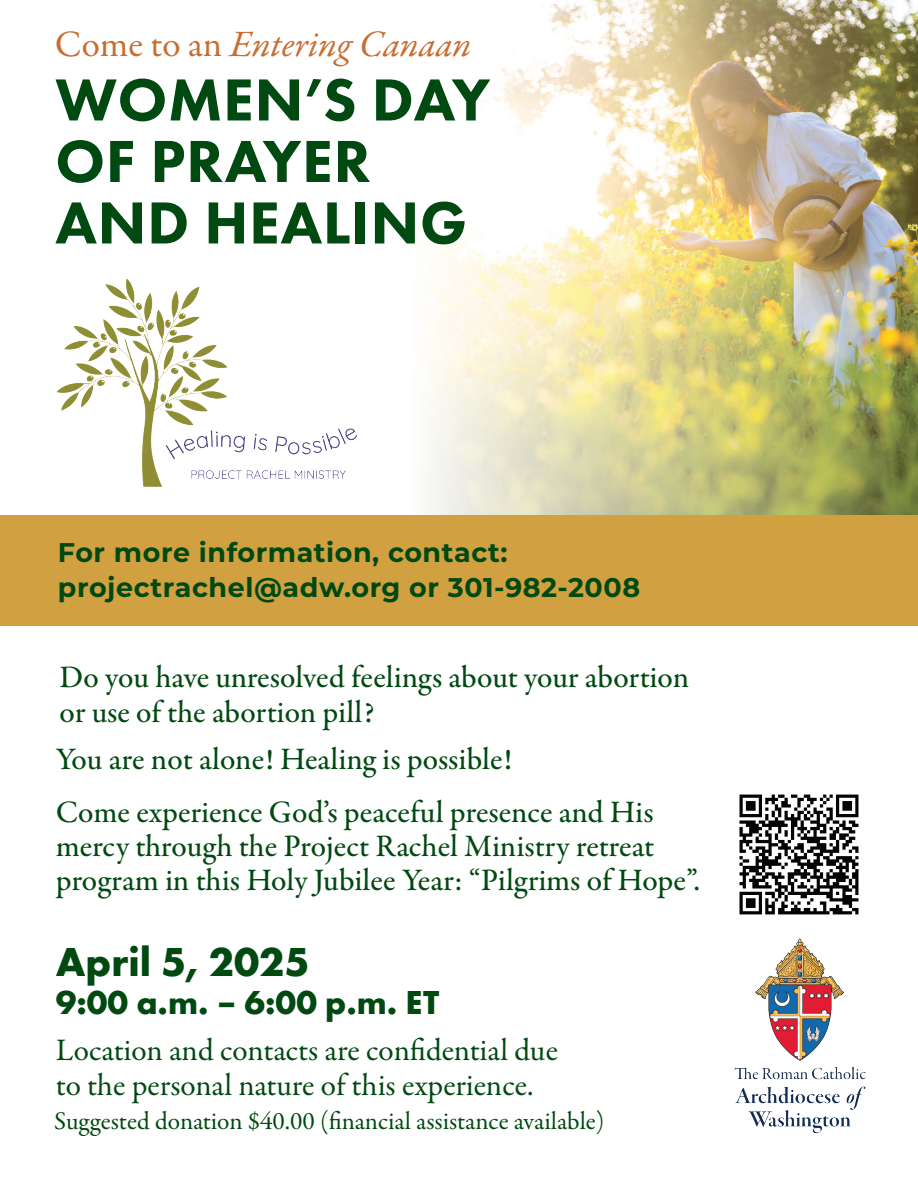
<style>
.page{position:relative;width:918px;height:1188px;background:#fff}
.page>*{position:absolute;margin:0;border:0;box-sizing:border-box;transform-origin:0 0}
.t1{font:800 61.5px/61.5px "Futura PT";letter-spacing:.01em;color:#004911}
.t2{font:700 42px "Futura PT";color:#004911}
.t3{font:italic 37.5px "Garamond Premr Pro";color:#c76d31}
.t4{font:700 34.5px "Futura PT";color:#004911}
.t5{font:500 31.5px/34.5px "Garamond Premr Pro";color:#004911}
.t6{font:31.5px/34.5px "Garamond Premr Pro";letter-spacing:-.005em;color:#004911}
.t7{font:700 27px/34.5px "Montserrat";letter-spacing:.02em;color:#004911}
.t8{font:25.5px "Garamond Premr Pro";color:#004911}
.s1{font-style:normal}
</style>
<div class="page">
<img style="left:427px;top:1px;width:491px;height:514px">
<div style="left:0;top:515px;width:918px;height:111px;background:#d0a041"></div>
<img style="left:734px;top:938px;width:132px;height:196px">
<img style="left:57px;top:278px;width:300px;height:209px">
<img style="left:739px;top:794px;width:120px;height:121px">
<p class="t3" style="left:55px;top:20px;width:418px"><span class="s1">Come to an</span> Entering Canaan</p>
<h1 class="t1" style="left:55px;top:68px;width:437px">WOMEN’S DAY<br>OF PRAYER<br>AND HEALING</h1>
<p class="t7" style="left:58px;top:534px;width:584px">For more information, contact: projectrachel@adw.org or 301-982-2008</p>
<p class="t5" style="left:59px;top:661px;width:631px">Do you have unresolved feelings about your abortion or use of the abortion pill?</p>
<p class="t5" style="left:56px;top:734px;width:599px;line-height:52.5px">You are not alone! Healing is possible!<br>Come experience God’s peaceful presence and His</p>
<p class="t5" style="left:56px;top:830px;width:646px">mercy through the Project Rachel Ministry retreat program in this Holy Jubilee Year: “Pilgrims of Hope”.</p>
<h2 class="t2" style="left:56px;top:935px;width:255px">April 5, 2025</h2>
<p class="t4" style="left:56px;top:980px;width:385px">9:00 a.m. – 6:00 p.m. ET</p>
<p class="t6" style="left:56px;top:1034px;width:504px">Location and contacts are confidential due to the personal nature of this experience.</p>
<p class="t8" style="left:54px;top:1105px;width:552px">Suggested donation $40.00 (financial assistance available)</p>
</div>
